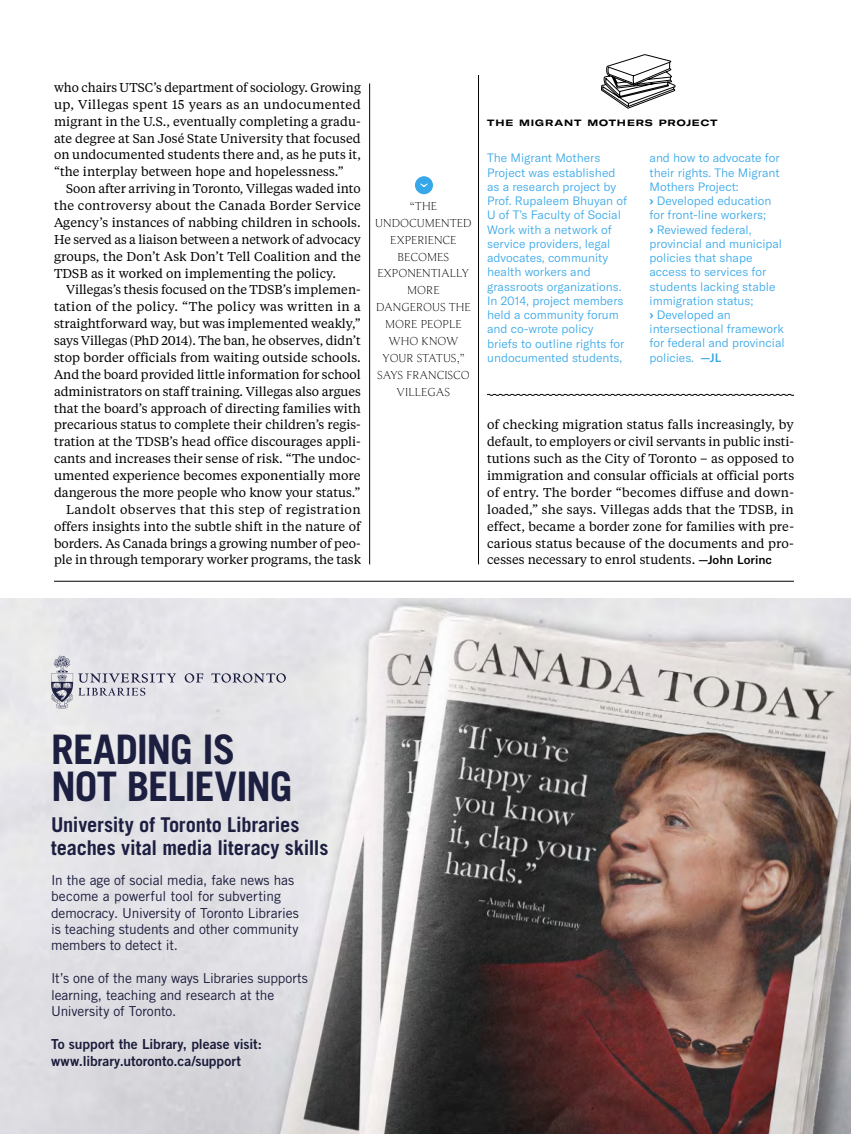
<style>
.page{position:relative;width:851px;height:1134px;background:#fff}
.page>*{position:absolute;margin:0;border:0;box-sizing:border-box;transform-origin:0 0}
.t1{font:700 40.8px/37.7px "Trade Gothic LT Std";letter-spacing:-.03em;color:#1d1f41}
.t2{font:700 20.4px/23.5px "Trade Gothic LT Std";letter-spacing:-.01em;color:#1d1f41}
.t3{font:13.8px/16.5px "Trade Gothic LT Std Bd 2";color:#1a1c3b}
.t4{font:13.65px/16.5px "Trade Gothic LT Std";letter-spacing:-.005em;color:#1a1c3b}
.t5{font:12.75px/16.8px "Tiempos Text";color:#000;text-align:justify}
.t6{font:300 12px/14.2px "GT America";color:#36a7e9}
.t7{font:300 12px/16.8px "Beaufort Pro";color:#000;text-align:center}
.t8{font:700 expanded 9px "GT America";letter-spacing:.1em;color:#000}
.s1{font-weight:700}
.s2{font-weight:500}
.s3{font-family:"GT America";font-weight:500;font-size:12px}
</style>
<div class="page">
<hr style="left:369px;top:83px;width:1px;height:481px;background:#000">
<hr style="left:478px;top:75px;width:1px;height:489px;background:#000">
<img style="left:0;top:598px;width:850px;height:536px">
<svg style="left:51px;top:656px;width:235px;height:52px;background:#d3d3da"></svg>
<hr style="left:54px;top:581px;width:740px;height:1px;background:#000">
<div style="left:415px;top:176px;width:18px;height:18px;background:#36a7e9;border-radius:50%"></div>
<svg style="left:420px;top:183px;width:7px;height:4px"></svg>
<svg style="left:487px;top:394px;width:307px;height:2px"></svg>
<svg style="left:601px;top:54px;width:75px;height:55px"></svg>
<p class="t5" style="left:54px;top:78px;width:308px">who chairs UTSC’s department of sociology. Growing up, Villegas spent 15 years as an undocumented migrant in the U.S., eventually completing a gradu&shy;ate degree at San José State University that focused on undocumented students there and, as he puts it, “the interplay between hope and hopelessness.”</p>
<p class="t5" style="left:54px;top:180px;width:308px;text-indent:12px">Soon after arriving in Toronto, Villegas waded into the controversy about the Canada Border Service Agency’s instances of nabbing children in schools.<br>He served as a liaison between a network of advocacy groups, the Don’t Ask Don’t Tell Coalition and the TDSB as it worked on implementing the policy.</p>
<p class="t5" style="left:54px;top:281px;width:308px;text-align:right">Villegas’s thesis focused on the TDSB’s implemen&shy;tation of the policy. “The policy was written in a straightforward way, but was implemented weakly,” says Villegas (PhD 2014). The ban, he observes, didn’t stop border officials from waiting outside schools.<br>And the board provided little information for school administrators on staff training. Villegas also argues that the board’s approach of directing families with precarious status to complete their children’s regis&shy;tration at the TDSB’s head office discourages appli&shy;cants and increases their sense of risk. “The undoc&shy;umented experience becomes exponentially more dangerous the more people who know your status.” Landolt observes that this step of registration offers insights into the subtle shift in the nature of borders. As Canada brings a growing number of peo&shy;ple in through temporary worker programs, the task</p>
<p class="t7" style="left:375px;top:198px;width:98px">“THE<br>UNDOCUMENTED<br>EXPERIENCE<br>BECOMES<br>EXPONENTIALLY<br>MORE<br>DANGEROUS THE<br>MORE PEOPLE<br>WHO KNOW<br>YOUR STATUS,”<br>SAYS FRANCISCO<br>VILLEGAS</p>
<p class="t8" style="left:487px;top:117px;width:232px">THE MIGRANT MOTHERS PROJECT</p>
<p class="t6" style="left:487px;top:151px;width:141px">The Migrant Mothers<br>Project was established as a research project by<br>Prof. Rupaleem Bhuyan of<br>U of T’s Faculty of Social<br>Work with a network of service providers, legal advocates, community health workers and grassroots organizations.<br>In 2014, project members held a community forum and co-wrote policy briefs to outline rights for undocumented students,</p>
<p class="t6" style="left:649px;top:151px;width:137px">and how to advocate for their rights. The Migrant<br>Mothers Project:<br><span class="s1">›</span> Developed education for front-line workers;<br><span class="s1">›</span> Reviewed federal, provincial and municipal policies that shape access to services for students lacking stable immigration status;<br><span class="s1">›</span> Developed an intersectional framework for federal and provincial policies. <span class="s2">—JL</span></p>
<p class="t5" style="left:487px;top:416px;width:308px">of checking migration status falls increasingly, by default, to employers or civil servants in public insti&shy;tutions such as the City of Toronto – as opposed to immigration and consular officials at official ports of entry. The border “becomes diffuse and down&shy;loaded,” she says. Villegas adds that the TDSB, in effect, became a border zone for families with pre&shy;carious status because of the documents and pro&shy;cesses necessary to enrol students. <span class="s3">—John Lorinc</span></p>
<h1 class="t1" style="left:51px;top:730px;width:243px">READING IS<br>NOT BELIEVING</h1>
<h2 class="t2" style="left:51px;top:812px;width:279px">University of Toronto Libraries teaches vital media literacy skills</h2>
<p class="t4" style="left:51px;top:871px;width:249px">In the age of social media, fake news has become a powerful tool for subverting democracy. University of Toronto Libraries is teaching students and other community members to detect it.</p>
<p class="t4" style="left:51px;top:970px;width:258px">It’s one of the many ways Libraries supports learning, teaching and research at the<br>University of Toronto.</p>
<p class="t3" style="left:51px;top:1036px;width:212px">To support the Library, please visit: www.library.utoronto.ca/support</p>
</div>
